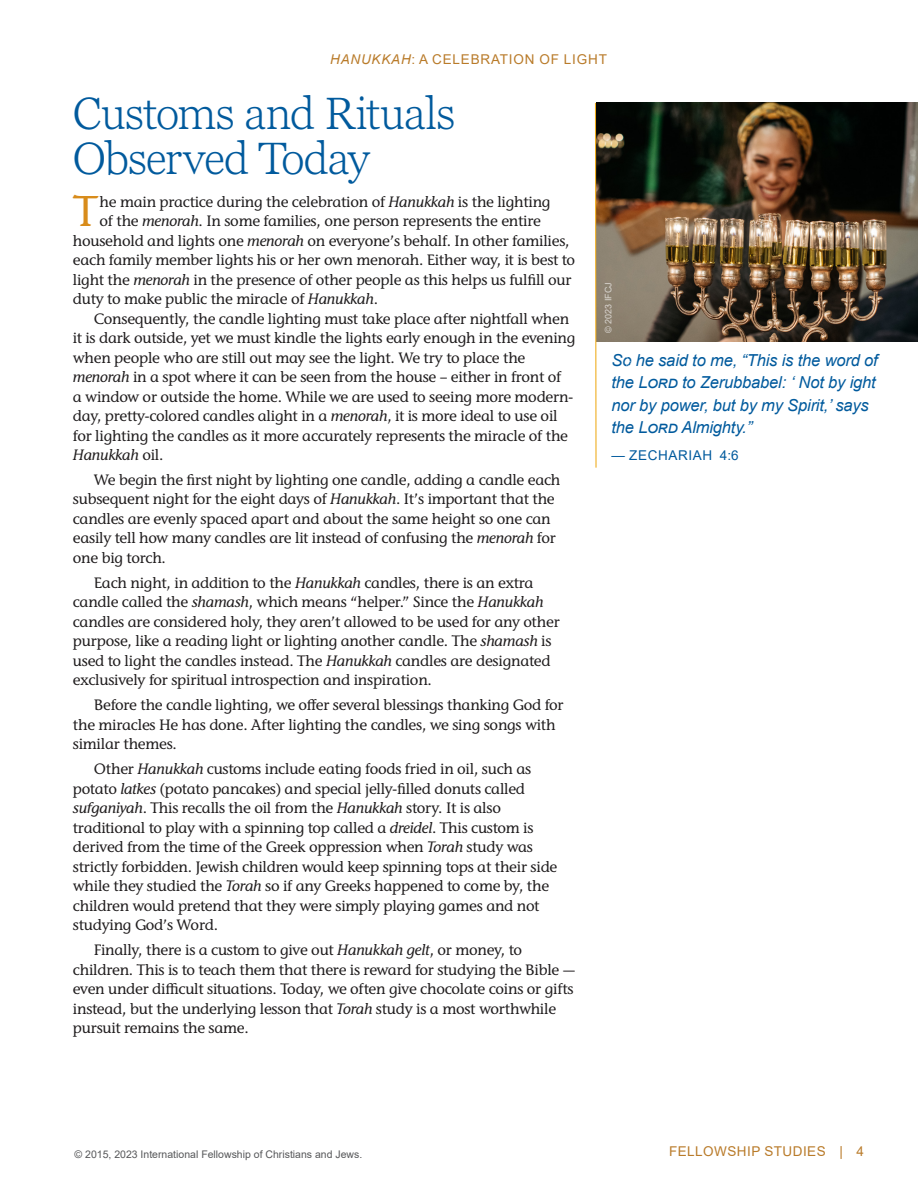
<style>
.page{position:relative;width:918px;height:1188px;background:#fff}
.page>*{position:absolute;margin:0;border:0;box-sizing:border-box;transform-origin:0 0}
.t1{font:300 45px/45px "Georgia Pro";letter-spacing:-.015em;color:#015a9d}
.BODY_1{font:500 42.9px "Stone Informal ITC Pro";color:#d88c1b}
.QUOTE{font:italic 16.5px/22.5px "Arial";letter-spacing:-.01em;color:#015a9d}
.BODY{font:500 15px/19.5px "Stone Informal ITC Pro";letter-spacing:-.015em;color:#201d1e}
.BODY_1-2{font:500 15px "Stone Informal ITC Pro";letter-spacing:-.015em;color:#1f1d1e}
.t2{font:13.5px "Arial";letter-spacing:.06em;color:#b97b2a}
.t3{font:13.5px "Arial";letter-spacing:.035em;color:#b97b2a}
.QUOTE-2{font:13.5px "Arial";letter-spacing:.045em;color:#015a9d}
.t4{font:10.5px "Arial";color:#57585a}
.t5{font:9px "Arial";color:#fff}
.s1{font-style:italic}
</style>
<div class="page">
<img style="left:597px;top:102px;width:321px;height:239px">
<svg style="left:594px;top:102px;width:3px;height:366px"></svg>
<p class="t2" style="left:330px;top:50px;width:278px"><span class="s1">HANUKKAH</span>: A CELEBRATION OF LIGHT</p>
<h1 class="t1" style="left:73px;top:92px;width:384px">Customs and Rituals<br>Observed Today</h1>
<p class="BODY_1" style="left:73px;top:185px;width:26px">T</p>
<p class="BODY_1-2" style="left:100px;top:192px;width:452px">he main practice during the celebration of <span class="s1">Hanukkah</span> is the lighting</p>
<p class="BODY_1-2" style="left:100px;top:212px;width:443px">of the <span class="s1">menorah</span>. In some families, one person represents the entire</p>
<p class="BODY_1-2" style="left:73px;top:231px;width:498px">household and lights one <span class="s1">menorah</span> on everyone’s behalf. In other families,</p>
<p class="BODY_1-2" style="left:73px;top:251px;width:504px">each family member lights his or her own menorah. Either way, it is best to</p>
<p class="BODY_1-2" style="left:73px;top:270px;width:500px">light the <span class="s1">menorah</span> in the presence of other people as this helps us fulfill our</p>
<p class="BODY_1-2" style="left:73px;top:290px;width:307px">duty to make public the miracle of <span class="s1">Hanukkah</span>.</p>
<p class="BODY" style="left:73px;top:309px;width:504px;text-indent:21px">Consequently, the candle lighting must take place after nightfall when it is dark outside, yet we must kindle the lights early enough in the evening when people who are still out may see the light. We try to place the <span class="s1">menorah</span> in a spot where it can be seen from the house – either in front of<br>a window or outside the home. While we are used to seeing more modern&shy;day, pretty-colored candles alight in a <span class="s1">menorah</span>, it is more ideal to use oil for lighting the candles as it more accurately represents the miracle of the <span class="s1">Hanukkah</span> oil.</p>
<p class="BODY" style="left:73px;top:470px;width:489px;text-indent:21px">We begin the first night by lighting one candle, adding a candle each subsequent night for the eight days of <span class="s1">Hanukkah</span>. It’s important that the candles are evenly spaced apart and about the same height so one can easily tell how many candles are lit instead of confusing the <span class="s1">menorah</span> for one big torch.</p>
<p class="BODY" style="left:73px;top:573px;width:488px;text-indent:21px">Each night, in addition to the <span class="s1">Hanukkah</span> candles, there is an extra candle called the <span class="s1">shamash</span>, which means “helper.” Since the <span class="s1">Hanukkah </span>candles are considered holy, they aren’t allowed to be used for any other purpose, like a reading light or lighting another candle. The <span class="s1">shamash</span> is used to light the candles instead. The <span class="s1">Hanukkah</span> candles are designated exclusively for spiritual introspection and inspiration.</p>
<p class="BODY" style="left:73px;top:695px;width:492px;text-indent:21px">Before the candle lighting, we offer several blessings thanking God for the miracles He has done. After lighting the candles, we sing songs with similar themes.</p>
<p class="BODY" style="left:73px;top:759px;width:486px;text-indent:21px">Other <span class="s1">Hanukkah</span> customs include eating foods fried in oil, such as potato <span class="s1">latkes</span> (potato pancakes) and special jelly-filled donuts called <span class="s1">sufganiyah</span>. This recalls the oil from the <span class="s1">Hanukkah</span> story. It is also traditional to play with a spinning top called a <span class="s1">dreidel</span>. This custom is derived from the time of the Greek oppression when <span class="s1">Torah</span> study was strictly forbidden. Jewish children would keep spinning tops at their side while they studied the <span class="s1">Torah</span> so if any Greeks happened to come by, the children would pretend that they were simply playing games and not studying God’s Word.</p>
<p class="BODY" style="left:73px;top:940px;width:504px;text-indent:21px">Finally, there is a custom to give out <span class="s1">Hanukkah gelt</span>, or money, to children. This is to teach them that there is reward for studying the Bible — even under difficult situations. Today, we often give chocolate coins or gifts instead, but the underlying lesson that <span class="s1">Torah</span> study is a most worthwhile pursuit remains the same.</p>
<p class="t5" style="left:602px;top:333px;width:52px;rotate:-90deg">© 2023 IFCJ</p>
<p class="QUOTE" style="left:612px;top:349px;width:268px">So he said to me, “This is the word of the Lord to Zerubbabel: ‘ Not by ight nor by power, but by my Spirit,’ says the Lord Almighty.”</p>
<p class="QUOTE-2" style="left:612px;top:446px;width:129px">— ZECHARIAH 4:6</p>
<p class="t4" style="left:75px;top:1147px;width:289px">© 2015, 2023 International Fellowship of Christians and Jews.</p>
<p class="t3" style="left:669px;top:1142px;width:196px">FELLOWSHIP STUDIES | 4</p>
</div>
